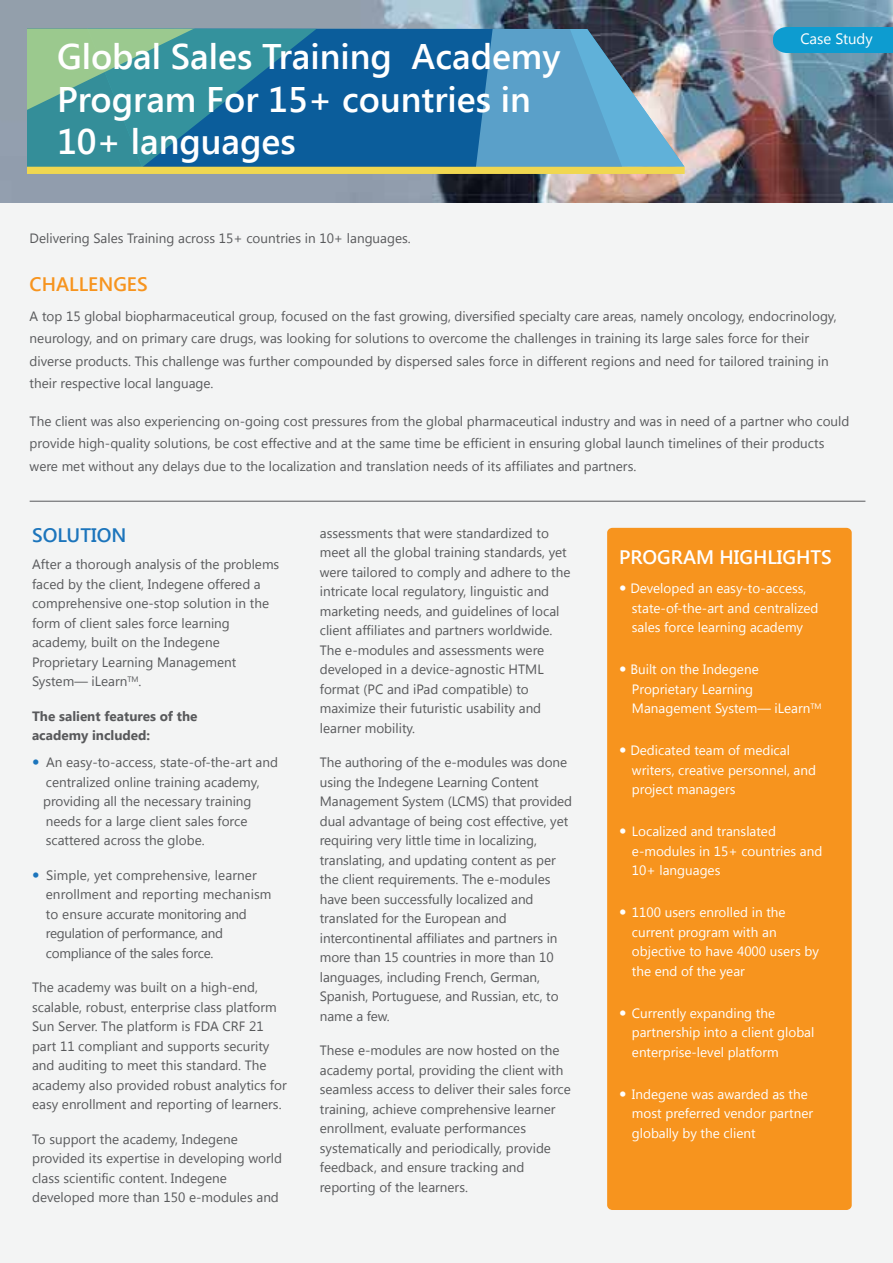
<style>
.page{position:relative;width:893px;height:1263px;background:#f3f4f4}
.page>*{position:absolute;margin:0;border:0;box-sizing:border-box;transform-origin:0 0}
.t1{font:600 35.55px/42.6px "Segoe UI";color:#fff}
.t2{font:600 19.5px "Segoe UI";color:#fff}
.t3{font:600 19.5px "Segoe UI";color:#f7941e}
.t4{font:600 19.5px "Segoe UI";color:#1c75bc}
.t5{font:15px "Segoe UI";color:#fff}
.t6{font:13.5px/19.5px "Segoe UI";color:#58595b}
.t7{font:13.5px/19.5px "Segoe UI";color:#fff}
.t8{font:700 13.5px/19.5px "Segoe UI";color:#58595b}
</style>
<div class="page">
<img style="left:0;top:0;width:893px;height:202px">
<div style="left:773px;top:27px;width:120px;height:26px;background:#0d9cd0"></div>
<svg style="left:27px;top:29px;width:658px;height:138px"></svg>
<div style="left:27px;top:167px;width:658px;height:7px;background:#f0d750"></div>
<hr style="left:30px;top:501px;width:835px;height:1px;background:#58595b">
<div style="left:607px;top:528px;width:245px;height:682px;background:#f7941e;border-radius:5px"></div>
<h1 class="t1" style="left:57px;top:33px;width:505px">Global Sales Training Academy<br>Program For 15+ countries in<br>10+ languages</h1>
<p class="t6" style="left:30px;top:228px;width:383px">Delivering Sales Training across 15+ countries in 10+ languages.</p>
<p class="t5" style="left:800px;top:29px;width:74px">Case Study</p>
<h2 class="t3" style="left:30px;top:270px;width:119px">CHALLENGES</h2>
<p class="t6" style="left:30px;top:304px;width:809px;line-height:22.5px">A top 15 global biopharmaceutical group, focused on the fast growing, diversified specialty care areas, namely oncology, endocrinology, neurology, and on primary care drugs, was looking for solutions to overcome the challenges in training its large sales force for their diverse products. This challenge was further compounded by dispersed sales force in different regions and need for tailored training in their respective local language.</p>
<p class="t6" style="left:30px;top:409px;width:821px;line-height:22.5px">The client was also experiencing on-going cost pressures from the global pharmaceutical industry and was in need of a partner who could provide high-quality solutions, be cost effective and at the same time be efficient in ensuring global launch timelines of their products were met without any delays due to the localization and translation needs of its affiliates and partners.</p>
<h2 class="t4" style="left:32px;top:522px;width:96px">SOLUTION</h2>
<p class="t6" style="left:32px;top:554px;width:249px">After a thorough analysis of the problems faced by the client, Indegene offered a comprehensive one-stop solution in the form of client sales force learning academy, built on the Indegene Proprietary Learning Management System— iLearn<sup>TM</sup>.</p>
<p class="t8" style="left:32px;top:705px;width:167px">The salient features of the academy included:</p>
<p class="t6" style="left:43px;top:752px;width:236px">An easy-to-access, state-of-the-art and centralized online training academy, providing all the necessary training needs for a large client sales force scattered across the globe.</p>
<p class="t6" style="left:46px;top:865px;width:227px">Simple, yet comprehensive, learner enrollment and reporting mechanism to ensure accurate monitoring and regulation of performance, and compliance of the sales force.</p>
<p class="t6" style="left:32px;top:977px;width:256px">The academy was built on a high-end, scalable, robust, enterprise class platform Sun Server. The platform is FDA CRF 21 part 11 compliant and supports security and auditing to meet this standard. The academy also provided robust analytics for easy enrollment and reporting of learners.</p>
<p class="t6" style="left:32px;top:1129px;width:251px">To support the academy, Indegene provided its expertise in developing world class scientific content. Indegene developed more than 150 e-modules and</p>
<p class="t6" style="left:320px;top:523px;width:252px">assessments that were standardized to meet all the global training standards, yet were tailored to comply and adhere to the intricate local regulatory, linguistic and marketing needs, and guidelines of local client affiliates and partners worldwide.<br>The e-modules and assessments were developed in a device-agnostic HTML format (PC and iPad compatible) to maximize their futuristic usability and learner mobility.</p>
<p class="t6" style="left:320px;top:752px;width:254px">The authoring of the e-modules was done using the Indegene Learning Content Management System (LCMS) that provided dual advantage of being cost effective, yet requiring very little time in localizing, translating, and updating content as per the client requirements. The e-modules have been successfully localized and translated for the European and intercontinental affiliates and partners in more than 15 countries in more than 10 languages, including French, German, Spanish, Portuguese, and Russian, etc, to name a few.</p>
<p class="t6" style="left:320px;top:1040px;width:253px">These e-modules are now hosted on the academy portal, providing the client with seamless access to deliver their sales force training, achieve comprehensive learner enrollment, evaluate performances systematically and periodically, provide feedback, and ensure tracking and reporting of the learners.</p>
<h2 class="t2" style="left:619px;top:543px;width:214px">PROGRAM HIGHLIGHTS</h2>
<p class="t7" style="left:630px;top:578px;width:190px">Developed an easy-to-access, state-of-the-art and centralized sales force learning academy</p>
<p class="t7" style="left:630px;top:659px;width:193px">Built on the Indegene<br>Proprietary Learning<br>Management System— iLearn<sup>TM</sup></p>
<p class="t7" style="left:630px;top:740px;width:187px">Dedicated team of medical writers, creative personnel, and project managers</p>
<p class="t7" style="left:632px;top:821px;width:192px">Localized and translated e-modules in 15+ countries and<br>10+ languages</p>
<p class="t7" style="left:632px;top:902px;width:189px">1100 users enrolled in the current program with an objective to have 4000 users by the end of the year</p>
<p class="t7" style="left:632px;top:1003px;width:184px">Currently expanding the partnership into a client global enterprise-level platform</p>
<p class="t7" style="left:632px;top:1084px;width:183px">Indegene was awarded as the most preferred vendor partner globally by the client</p>
</div>
